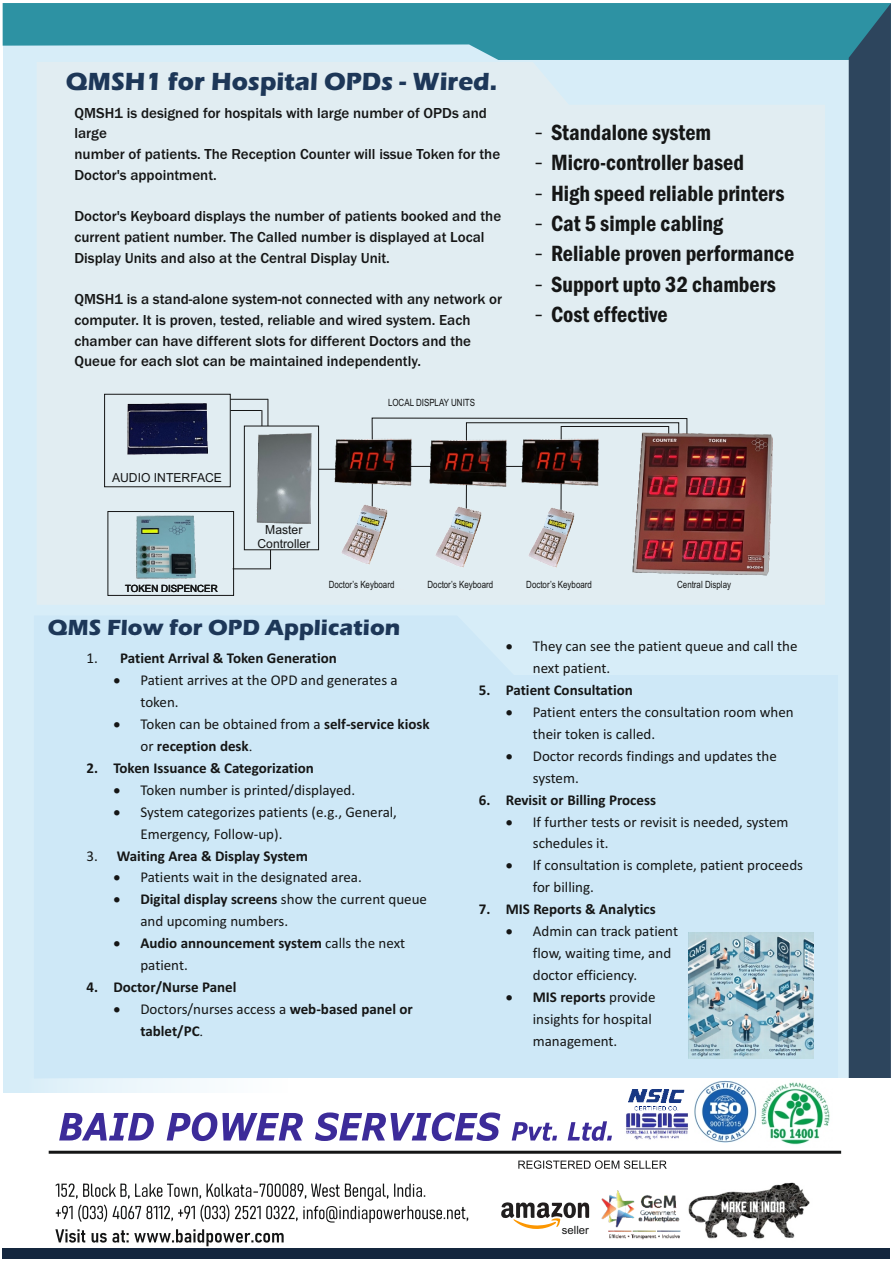
<style>
.page{position:relative;width:893px;height:1263px;background:#fff}
.page>*{position:absolute;margin:0;border:0;box-sizing:border-box;transform-origin:0 0}
.t1{font:700 25.65px "Eras ITC";color:#1d3758}
.t2{font:600 condensed 22.8px "Franklin Gothic";color:#151616}
.t3{font:700 22.65px "Eras ITC";color:#1d3758}
.t4{font:15px/21.9px "Calibri";color:#151616}
.t5{font:500 15px/20.7px "Franklin Gothic";color:#151616}
.t6{font:700 15px/21.9px "Calibri";color:#151616}
.t7{font:12.45px/14px "Arial";color:#151616;text-align:center}
.t8{font:11.4px "Arial";color:#151616}
.t9{font:9.9px "Arial Narrow";color:#151616}
.t10{font:9.9px "Arial";color:#151616}
.s1{font-family:"Malgun Gothic";font-weight:400;font-stretch:normal}
.s2{font-weight:700}
.s3{font-weight:400}
.s4{font-family:"Times New Roman";font-weight:400}
</style>
<div class="page">
<div style="left:3px;top:8px;width:868px;height:1084px;background:#cee8f7"></div>
<svg style="left:3px;top:3px;width:846px;height:57px;background:#469faf"></svg>
<div style="left:849px;top:3px;width:42px;height:1075px;background:#2d455d"></div>
<div style="left:37px;top:62px;width:788px;height:543px;background:#e1edf2"></div>
<div style="left:244px;top:426px;width:75px;height:124px;border:1px solid #151616"></div>
<div style="left:108px;top:511px;width:126px;height:85px;border:1px solid #151616"></div>
<svg style="left:232px;top:549px;width:39px;height:21px"></svg>
<div style="left:104px;top:394px;width:127px;height:93px;border:1px solid #151616"></div>
<svg style="left:366px;top:587px;width:12px;height:3px"></svg>
<svg style="left:341px;top:580px;width:12px;height:3px"></svg>
<svg style="left:391px;top:587px;width:12px;height:3px"></svg>
<hr style="left:372px;top:483px;width:1px;height:42px;background:#151616">
<hr style="left:466px;top:483px;width:1px;height:42px;background:#151616">
<svg style="left:319px;top:469px;width:15px;height:1px"></svg>
<svg style="left:413px;top:466px;width:17px;height:1px"></svg>
<hr style="left:561px;top:483px;width:1px;height:42px;background:#151616">
<svg style="left:509px;top:466px;width:12px;height:1px"></svg>
<svg style="left:371px;top:417px;width:317px;height:33px;background:#cbd6da"></svg>
<img style="left:334px;top:436px;width:79px;height:51px">
<img style="left:521px;top:436px;width:79px;height:51px">
<img style="left:430px;top:437px;width:79px;height:51px">
<img style="left:252px;top:426px;width:67px;height:105px">
<img style="left:135px;top:514px;width:62px;height:66px">
<img style="left:125px;top:401px;width:88px;height:54px">
<hr style="left:230px;top:410px;width:32px;height:1px;background:#151616">
<svg style="left:261px;top:410px;width:1px;height:16px"></svg>
<svg style="left:268px;top:399px;width:1px;height:27px"></svg>
<img style="left:688px;top:933px;width:126px;height:125px">
<hr style="left:230px;top:399px;width:38px;height:1px;background:#151616">
<img style="left:340px;top:503px;width:48px;height:63px">
<img style="left:434px;top:506px;width:48px;height:62px">
<img style="left:528px;top:506px;width:48px;height:63px">
<img style="left:619px;top:423px;width:169px;height:165px">
<div style="left:2px;top:1248px;width:887px;height:11px;background:#14263e"></div>
<div style="left:24px;top:1078px;width:867px;height:82px;background:#fff"></div>
<img style="left:688px;top:1182px;width:122px;height:57px">
<img style="left:601px;top:1190px;width:80px;height:50px">
<svg style="left:56px;top:1183px;width:412px;height:40px"></svg>
<svg style="left:55px;top:1229px;width:229px;height:17px"></svg>
<svg style="left:518px;top:1160px;width:149px;height:9px"></svg>
<svg style="left:501px;top:1202px;width:88px;height:27px"></svg>
<img style="left:628px;top:1089px;width:57px;height:22px">
<img style="left:626px;top:1114px;width:62px;height:26px">
<img style="left:694px;top:1080px;width:63px;height:62px">
<hr style="left:49px;top:1151px;width:792px;height:3px;background:#151616">
<svg style="left:59px;top:1112px;width:553px;height:30px"></svg>
<img style="left:761px;top:1082px;width:69px;height:63px">
<h1 class="t1" style="left:66px;top:72px;width:433px">QMSH1 for Hospital OPDs - Wired.</h1>
<p class="t5" style="left:74px;top:104px;width:427px">QMSH1 is designed for hospitals with large number of OPDs and large<br>number of patients. The Reception Counter will issue Token for the Doctor's appointment.</p>
<p class="t5" style="left:74px;top:207px;width:428px">Doctor's Keyboard displays the number of patients booked and the current patient number. The Called number is displayed at Local<br>Display Units and also at the Central Display Unit.</p>
<p class="t5" style="left:74px;top:290px;width:429px">QMSH1 is a stand-alone system-not connected with any network or computer. It is proven, tested, reliable and wired system. Each chamber can have different slots for different Doctors and the Queue for each slot can be maintained independently.</p>
<p class="t7" style="left:112px;top:471px;width:111px">AUDIO INTERFACE</p>
<p class="t7" style="left:258px;top:523px;width:54px">Master<br>Controller</p>
<p class="t9" style="left:388px;top:399px;width:89px">LOCAL DISPLAY UNITS</p>
<h2 class="t2" style="left:534px;top:124px;width:179px"><span class="s1">-</span> Standalone system</h2>
<h2 class="t2" style="left:534px;top:154px;width:212px"><span class="s1">-</span> Micro-controller based</h2>
<h2 class="t2" style="left:534px;top:185px;width:252px"><span class="s1">-</span> High speed reliable printers</h2>
<h2 class="t2" style="left:534px;top:215px;width:191px"><span class="s1">-</span> Cat 5 simple cabling</h2>
<h2 class="t2" style="left:534px;top:245px;width:262px"><span class="s1">-</span> Reliable proven performance</h2>
<h2 class="t2" style="left:534px;top:276px;width:243px"><span class="s1">-</span> Support upto 32 chambers</h2>
<h2 class="t2" style="left:534px;top:306px;width:135px"><span class="s1">-</span> Cost effective</h2>
<p class="t9" style="left:677px;top:580px;width:56px">Central Display</p>
<p class="t9" style="left:329px;top:580px;width:67px">Doctor’s Keyboard</p>
<p class="t9" style="left:427px;top:580px;width:67px">Doctor’s Keyboard</p>
<p class="t9" style="left:526px;top:580px;width:67px">Doctor’s Keyboard</p>
<p class="t10" style="left:125px;top:584px;width:94px">TOKEN DISPENCER</p>
<h3 class="t3" style="left:48px;top:619px;width:354px">QMS Flow for OPD Application</h3>
<p class="t4" style="left:533px;top:636px;width:266px;text-indent:-27px">• They can see the patient queue and call the next patient.</p>
<p class="t6" style="left:479px;top:680px;width:156px">5. Patient Consultation</p>
<p class="t4" style="left:533px;top:702px;width:262px;text-indent:-27px">• Patient enters the consultation room when their token is called.</p>
<p class="t4" style="left:533px;top:746px;width:246px;text-indent:-27px">• Doctor records findings and updates the system.</p>
<p class="t6" style="left:479px;top:790px;width:179px">6. Revisit or Billing Process</p>
<p class="t4" style="left:533px;top:812px;width:257px;text-indent:-27px">• If further tests or revisit is needed, system schedules it.</p>
<p class="t4" style="left:533px;top:856px;width:272px;text-indent:-27px">• If consultation is complete, patient proceeds for billing.</p>
<p class="t6" style="left:479px;top:900px;width:178px">7. MIS Reports &amp; Analytics</p>
<p class="t4" style="left:533px;top:922px;width:147px;text-indent:-27px">• Admin can track patient flow, waiting time, and doctor efficiency.</p>
<p class="t4" style="left:533px;top:987px;width:124px;text-indent:-27px">• <span class="s2">MIS reports</span> provide insights for hospital management.</p>
<p class="t6" style="left:86px;top:648px;width:252px"><span class="s3">1.</span> Patient Arrival &amp; Token Generation</p>
<p class="t4" style="left:140px;top:670px;width:259px;text-indent:-27px">• Patient arrives at the OPD and generates a token.</p>
<p class="t6" style="left:140px;top:714px;width:291px;text-indent:-27px">• <span class="s3">Token can be obtained from a</span> self-service kiosk <span class="s3">or</span> reception desk<span class="s4">.</span></p>
<p class="t6" style="left:86px;top:758px;width:229px">2. Token Issuance &amp; Categorization</p>
<p class="t4" style="left:113px;top:780px;width:243px">• Token number is printed/displayed.</p>
<p class="t4" style="left:140px;top:802px;width:258px;text-indent:-27px">• System categorizes patients (e.g., General,<br>Emergency, Follow-up).</p>
<p class="t6" style="left:86px;top:846px;width:223px"><span class="s3">3.</span> Waiting Area &amp; Display System</p>
<p class="t4" style="left:113px;top:868px;width:250px">• Patients wait in the designated area.</p>
<p class="t4" style="left:140px;top:890px;width:288px;text-indent:-27px">• <span class="s2">Digital display screens</span> show the current queue and upcoming numbers.</p>
<p class="t6" style="left:140px;top:934px;width:266px;text-indent:-27px">• Audio announcement system <span class="s3">calls the next patient.</span></p>
<p class="t6" style="left:86px;top:978px;width:152px">4. Doctor/Nurse Panel</p>
<p class="t6" style="left:140px;top:1000px;width:274px;text-indent:-27px">• <span class="s3">Doctors/nurses access a</span> web-based panel or tablet/PC<span class="s4">.</span></p>
<p class="t8" style="left:562px;top:1225px;width:29px">seller</p>
</div>
